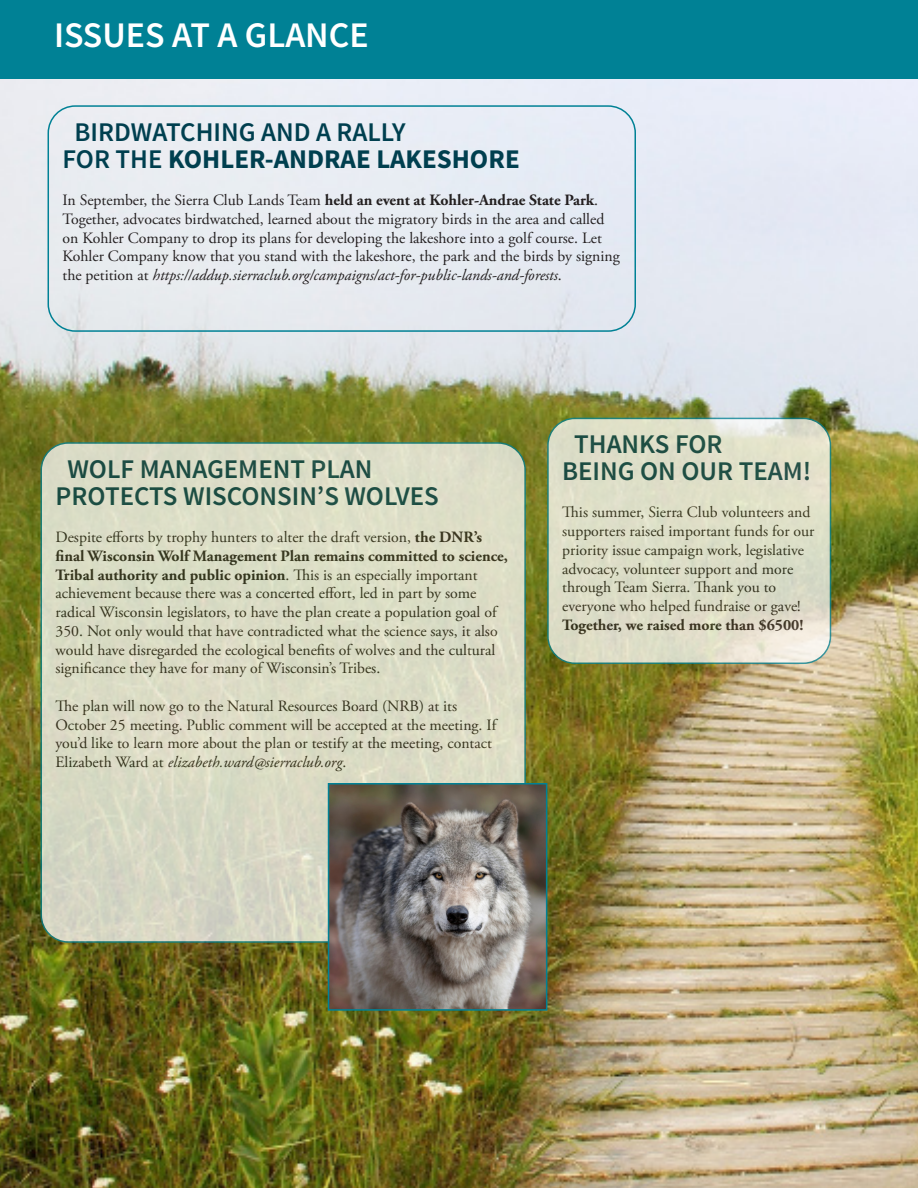
<style>
.page{position:relative;width:918px;height:1188px;background:#fff}
.page>*{position:absolute;margin:0;border:0;box-sizing:border-box;transform-origin:0 0}
.Department___Brown{font:600 36px "Source Sans Pro";color:#fff}
.Department___Brown-2{font:600 27px/27px "Source Sans Pro";color:#003f4f}
.Department___Brown-3{font:700 27px "Source Sans Pro";color:#003f4f}
.Department___Brown-4{font:15.75px/18.8px "Adobe Garamond Pro";color:#231f20}
.t1{font:700 15.75px "Adobe Garamond Pro";color:#231f20}
.s1{font-weight:600}
.s2{font-weight:700}
.s3{font-style:italic}
</style>
<div class="page">
<img style="left:0;top:79px;width:918px;height:1109px">
<div style="left:0;top:0;width:918px;height:79px;background:#008195"></div>
<div style="left:48px;top:105px;width:588px;height:227px;border:2px solid #008195;border-radius:27px"></div>
<svg style="left:548px;top:418px;width:282px;height:245px;background:#dedec9"></svg>
<div style="left:547px;top:418px;width:284px;height:246px;border:2px solid #008195;border-radius:27px"></div>
<div style="left:41px;top:443px;width:484px;height:499px;background:#dbdcc5;border-radius:27px"></div>
<img style="left:331px;top:786px;width:213px;height:222px">
<div style="left:328px;top:783px;width:219px;height:228px;border:2px solid #008195"></div>
<p class="Department___Brown" style="left:54px;top:13px;width:316px">ISSUES AT A GLANCE</p>
<p class="Department___Brown-2" style="left:75px;top:119px;width:333px">BIRDWATCHING AND A RALLY</p>
<p class="Department___Brown-3" style="left:63px;top:141px;width:459px"><span class="s1">FOR THE</span> KOHLER-ANDRAE LAKESHORE</p>
<p class="Department___Brown-4" style="left:63px;top:191px;width:559px">In September, the Sierra Club Lands Team <span class="s2">held an event at Kohler-Andrae State Park</span>.<br>Together, advocates birdwatched, learned about the migratory birds in the area and called on Kohler Company to drop its plans for developing the lakeshore into a golf course. Let Kohler Company know that you stand with the lakeshore, the park and the birds by signing the petition at <span class="s3">https://addup.sierraclub.org/campaigns/act-for-public-lands-and-forests</span>.</p>
<h2 class="Department___Brown-2" style="left:56px;top:456px;width:385px;text-indent:12px">WOLF MANAGEMENT PLAN<br>PROTECTS WISCONSIN’S WOLVES</h2>
<p class="Department___Brown-4" style="left:56px;top:528px;width:454px">Despite efforts by trophy hunters to alter the draft version, <span class="s2">the DNR’s final Wisconsin Wolf Management Plan remains committed to science, Tribal authority and public opinion</span>. This is an especially important achievement because there was a concerted effort, led in part by some radical Wisconsin legislators, to have the plan create a population goal of 350. Not only would that have contradicted what the science says, it also would have disregarded the ecological benefits of wolves and the cultural significance they have for many of Wisconsin’s Tribes.</p>
<p class="Department___Brown-4" style="left:56px;top:697px;width:442px">The plan will now go to the Natural Resources Board (NRB) at its October 25 meeting. Public comment will be accepted at the meeting. If you’d like to learn more about the plan or testify at the meeting, contact Elizabeth Ward at <span class="s3">elizabeth.ward@sierraclub.org</span>.</p>
<h2 class="Department___Brown-2" style="left:562px;top:431px;width:251px;text-indent:12px">THANKS FOR<br>BEING ON OUR TEAM!</h2>
<p class="Department___Brown-4" style="left:562px;top:504px;width:254px">This summer, Sierra Club volunteers and supporters raised important funds for our priority issue campaign work, legislative advocacy, volunteer support and more through Team Sierra. Thank you to everyone who helped fundraise or gave!</p>
<p class="t1" style="left:562px;top:616px;width:243px">Together, we raised more than $6500!</p>
</div>
